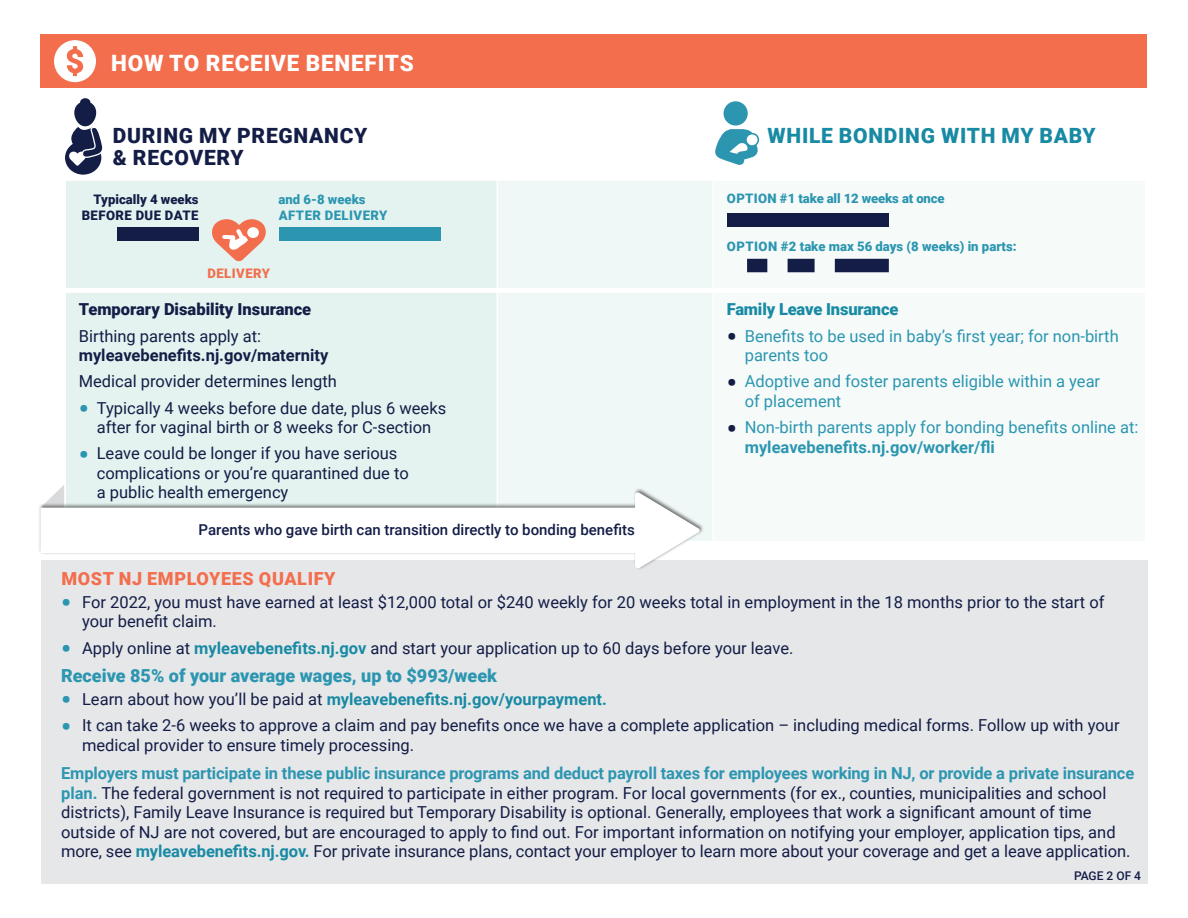
<style>
.page{position:relative;width:1188px;height:918px;background:#fff}
.page>*{position:absolute;margin:0;border:0;box-sizing:border-box;transform-origin:0 0}
.t1{font:900 22.5px "Roboto";letter-spacing:.035em;color:#fff}
.t2{font:900 21px/22.5px "Roboto";letter-spacing:.035em;color:#131d46}
.t3{font:900 21px "Roboto";letter-spacing:.035em;color:#188aa3}
.t4{font:900 18px "Roboto";color:#2c96b0}
.t5{font:900 18px "Roboto";letter-spacing:.035em;color:#f36e4d}
.t6{font:16.5px/19.5px "Roboto";color:#131d46}
.t7{font:16.5px/19.5px "Roboto";color:#2c96b0}
.t8{font:700 16.5px "Roboto";color:#188aa3}
.t9{font:700 16.5px/19.5px "Roboto";color:#131d46}
.t10{font:900 16.5px "Roboto";color:#131d46}
.t11{font:900 16.5px "Roboto";letter-spacing:-.01em;color:#188aa3}
.t12{font:500 15px "Roboto";color:#131d46}
.t13{font:900 13.2px "Roboto";color:#2c96b0}
.t14{font:900 13.2px/16.5px "Roboto";color:#131d46;text-align:right}
.t15{font:900 13.2px/16.5px "Roboto";letter-spacing:.035em;color:#2c96b0}
.t16{font:900 13.2px "Roboto";letter-spacing:.035em;color:#f36e4d}
.t17{font:500 12px "Roboto";letter-spacing:-.005em;color:#131d46}
.s1{font-weight:400}
.s2{font-weight:900;font-size:27px;color:#2c96b0}
.s3{font-weight:900;font-size:27px;color:#131d46}
.s4{font-weight:700}
.s5{font-weight:700;color:#188aa3}
.s6{font-weight:400;color:#131d46}
.s7{font-weight:700;color:#2c96b0}
</style>
<div class="page">
<div style="left:40px;top:34px;width:1108px;height:54px;background:#f36e4d"></div>
<div style="left:41px;top:560px;width:1107px;height:324px;background:#e6e7e9"></div>
<div style="left:65px;top:292px;width:432px;height:249px;background:#e4f3f0"></div>
<div style="left:497px;top:292px;width:216px;height:249px;background:#eff8f7"></div>
<div style="left:713px;top:292px;width:432px;height:249px;background:#f6fbfa"></div>
<hr style="left:64px;top:293px;width:2px;height:248px;background:#fff">
<hr style="left:496px;top:293px;width:2px;height:248px;background:#fff">
<hr style="left:712px;top:293px;width:2px;height:248px;background:#fff">
<hr style="left:64px;top:291px;width:434px;height:2px;background:#fff">
<hr style="left:712px;top:291px;width:433px;height:2px;background:#fff">
<hr style="left:498px;top:291px;width:214px;height:2px;background:#fff">
<svg style="left:54px;top:40px;width:42px;height:42px"></svg>
<div style="left:38px;top:488px;width:666px;height:83px;background:#231f20;opacity:.63"></div>
<svg style="left:41px;top:492px;width:659px;height:77px;fill:#fff"></svg>
<div style="left:65px;top:180px;width:432px;height:108px;background:#e4f3f0"></div>
<div style="left:497px;top:180px;width:216px;height:108px;background:#eff8f7"></div>
<div style="left:713px;top:180px;width:432px;height:108px;background:#f6fbfa"></div>
<hr style="left:713px;top:179px;width:432px;height:2px;background:#fff">
<hr style="left:64px;top:181px;width:2px;height:107px;background:#fff">
<hr style="left:64px;top:179px;width:434px;height:2px;background:#fff">
<hr style="left:496px;top:181px;width:2px;height:107px;background:#fff">
<hr style="left:498px;top:179px;width:215px;height:2px;background:#fff">
<hr style="left:712px;top:181px;width:2px;height:107px;background:#fff">
<div style="left:117px;top:227px;width:81px;height:13px;background:#131d46"></div>
<div style="left:279px;top:227px;width:162px;height:13px;background:#2c96b0"></div>
<div style="left:727px;top:213px;width:162px;height:14px;background:#131d46"></div>
<svg style="left:747px;top:259px;width:142px;height:13px"></svg>
<svg style="left:212px;top:219px;width:54px;height:43px"></svg>
<div style="left:247px;top:227px;width:12px;height:11px;background:#fff;border-radius:50%"></div>
<svg style="left:65px;top:98px;width:38px;height:77px"></svg>
<svg style="left:715px;top:129px;width:44px;height:36px"></svg>
<div style="left:747px;top:134px;width:11px;height:11px;background:#fff;border-radius:50%"></div>
<div style="left:724px;top:101px;width:24px;height:25px;background:#2c96b0;border-radius:50%"></div>
<p class="t1" style="left:111px;top:48px;width:304px">HOW TO RECEIVE BENEFITS</p>
<p class="t2" style="left:113px;top:123px;width:256px">DURING MY PREGNANCY &amp; RECOVERY</p>
<p class="t3" style="left:768px;top:121px;width:330px">WHILE BONDING WITH MY BABY</p>
<p class="t14" style="left:82px;top:190px;width:118px">Typically 4 weeks<br>BEFORE DUE DATE</p>
<p class="t15" style="left:279px;top:190px;width:110px">and 6-8 weeks<br>AFTER DELIVERY</p>
<p class="t16" style="left:208px;top:264px;width:64px">DELIVERY</p>
<p class="t10" style="left:79px;top:298px;width:234px">Temporary Disability Insurance</p>
<p class="t9" style="left:79px;top:325px;width:251px"><span class="s1">Birthing parents apply at: </span>myleavebenefits.nj.gov/maternity</p>
<p class="t6" style="left:79px;top:371px;width:260px">Medical provider determines length</p>
<p class="t6" style="left:79px;top:397px;width:369px;text-align:center"><span class="s2">•</span> Typically 4 weeks before due date, plus 6 weeks after for vaginal birth or 8 weeks for C-section</p>
<p class="t6" style="left:97px;top:443px;width:313px;text-indent:-18px"><span class="s2">•</span> Leave could be longer if you have serious complications or you’re quarantined due to a public health emergency</p>
<p class="t12" style="left:199px;top:519px;width:438px">Parents who gave birth can transition directly to bonding benefits</p>
<p class="t13" style="left:727px;top:189px;width:219px">OPTION #1 take all 12 weeks at once</p>
<p class="t13" style="left:727px;top:237px;width:291px">OPTION #2 take max 56 days (8 weeks) in parts:</p>
<p class="t11" style="left:727px;top:298px;width:173px">Family Leave Insurance</p>
<p class="t7" style="left:745px;top:325px;width:376px;text-indent:-18px"><span class="s3">•</span> Benefits to be used in baby’s first year; for non-birth parents too</p>
<p class="t7" style="left:745px;top:371px;width:357px;text-indent:-18px"><span class="s3">•</span> Adoptive and foster parents eligible within a year of placement</p>
<p class="t7" style="left:745px;top:417px;width:395px;text-indent:-18px"><span class="s3">•</span> Non-birth parents apply for bonding benefits online at: <span class="s4">myleavebenefits.nj.gov/worker/fli</span></p>
<p class="t5" style="left:61px;top:566px;width:276px">MOST NJ EMPLOYEES QUALIFY</p>
<p class="t6" style="left:82px;top:592px;width:1024px;text-indent:-21px"><span class="s2">•</span> For 2022, you must have earned at least $12,000 total or $240 weekly for 20 weeks total in employment in the 18 months prior to the start of your benefit claim.</p>
<p class="t6" style="left:61px;top:637px;width:734px"><span class="s2">•</span> Apply online at <span class="s5">myleavebenefits.nj.gov</span> and start your application up to 60 days before your leave.</p>
<p class="t4" style="left:61px;top:663px;width:437px">Receive 85% of your average wages, up to $993/week</p>
<p class="t8" style="left:61px;top:688px;width:547px"><span class="s2">•</span> <span class="s6">Learn about how you’ll be paid at</span> myleavebenefits.nj.gov/yourpayment.</p>
<p class="t6" style="left:82px;top:715px;width:1039px;text-indent:-21px"><span class="s2">•</span> It can take 2-6 weeks to approve a claim and pay benefits once we have a complete application – including medical forms. Follow up with your medical provider to ensure timely processing.</p>
<p class="t6" style="left:61px;top:763px;width:1075px"><span class="s7">Employers must participate in these public insurance programs and deduct payroll taxes for employees working in NJ, or provide a private insurance plan.</span> The federal government is not required to participate in either program. For local governments (for ex., counties, municipalities and school districts), Family Leave Insurance is required but Temporary Disability is optional. Generally, employees that work a significant amount of time outside of NJ are not covered, but are encouraged to apply to find out. For important information on notifying your employer, application tips, and more, see <span class="s5">myleavebenefits.nj.gov.</span> For private insurance plans, contact your employer to learn more about your coverage and get a leave application.</p>
<p class="t17" style="left:1074px;top:867px;width:68px">PAGE 2 OF 4</p>
</div>
